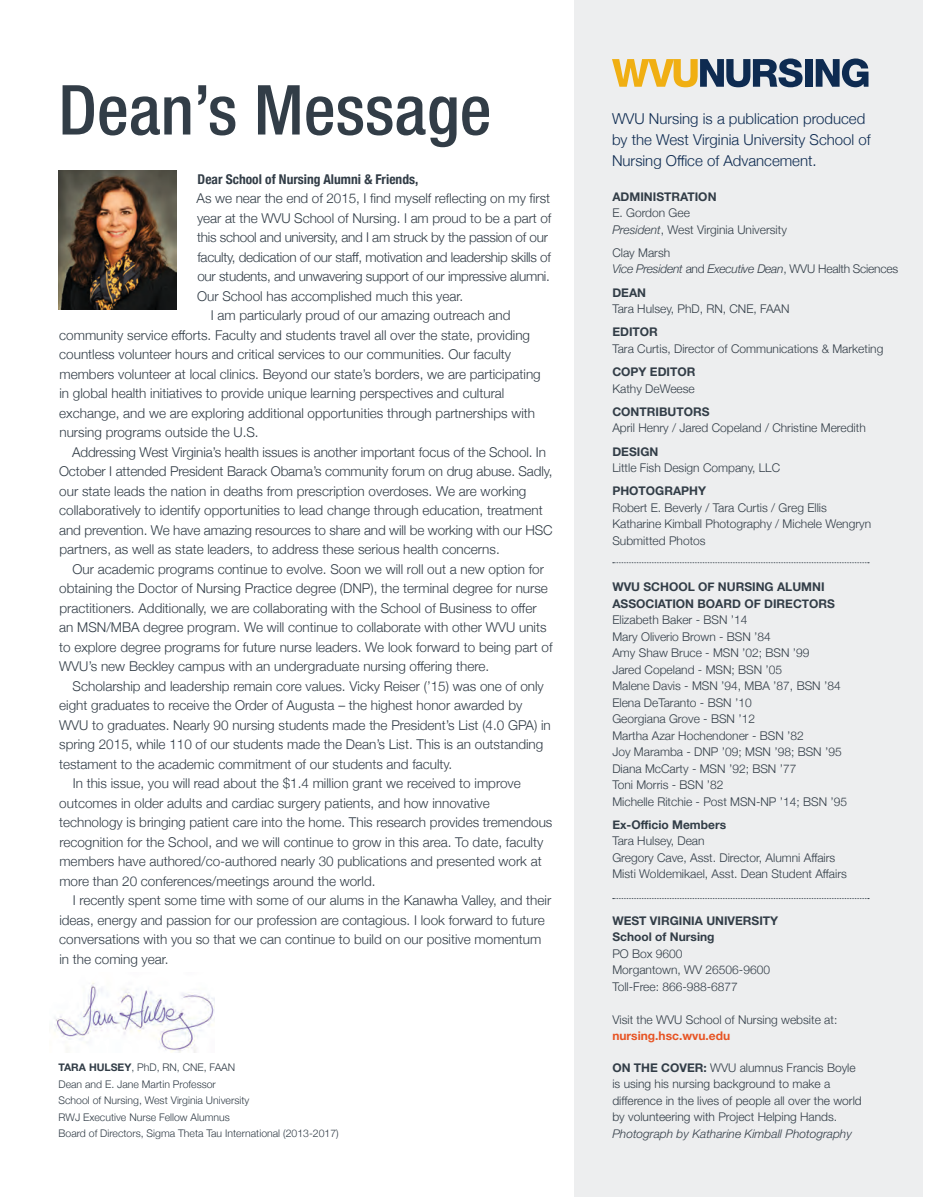
<style>
.page{position:relative;width:927px;height:1197px;background:#fff}
.page>*{position:absolute;margin:0;border:0;box-sizing:border-box;transform-origin:0 0}
.t1{font:500 condensed 69px "Helvetica Neue LT Std";color:#323d47}
.t2{font:300 15px/21px "Helvetica Neue";color:#0e2b51}
.t3{font:300 13.5px "Helvetica Neue";color:#323d47}
.t4{font:300 13.5px "Helvetica Neue";letter-spacing:-.02em;color:#323d47}
.t5{font:700 condensed 13.5px "Helvetica Neue";color:#323d47}
.t6{font:300 12px/16.5px "Helvetica Neue";color:#323d47}
.t7{font:300 12px/16.5px "Helvetica Neue LT Std";color:#323d47}
.t8{font:700 12px/16.5px "Helvetica Neue LT Std";color:#323d47}
.t9{font:700 12px/16.5px "Helvetica Neue";color:#323d47}
.t10{font:italic 300 12px "Helvetica Neue LT Std";color:#323d47}
.t11{font:700 12px "Helvetica Neue LT Std";color:#e75424}
.t12{font:300 10.5px/16.5px "Helvetica Neue";color:#323d47}
.s1{font-family:"Helvetica Neue LT Std";font-weight:700}
.s2{font-style:italic}
.s3{font-weight:700}
</style>
<div class="page">
<img style="left:54px;top:983px;width:160px;height:69px">
<img style="left:58px;top:171px;width:119px;height:139px">
<div style="left:574px;top:0;width:348px;height:1197px;background:#edeeef"></div>
<svg style="left:613px;top:562px;width:256px;height:1px"></svg>
<svg style="left:613px;top:898px;width:256px;height:1px"></svg>
<svg style="left:612px;top:59px;width:191px;height:28px"></svg>
<div style="left:805px;top:59px;width:7px;height:28px;background:#0e2b51"></div>
<svg style="left:816px;top:59px;width:52px;height:28px"></svg>
<h1 class="t1" style="left:58px;top:69px;width:435px">Dean’s Message</h1>
<p class="t5" style="left:198px;top:168px;width:222px">Dear School of Nursing Alumni &amp; Friends,</p>
<p class="t3" style="left:197px;top:188px;width:355px">As we near the end of 2015, I find myself reflecting on my first</p>
<p class="t3" style="left:197px;top:207px;width:356px">year at the WVU School of Nursing. I am proud to be a part of</p>
<p class="t4" style="left:197px;top:227px;width:352px">this school and university, and I am struck by the passion of our</p>
<p class="t4" style="left:197px;top:246px;width:355px">faculty, dedication of our staff, motivation and leadership skills of</p>
<p class="t4" style="left:197px;top:266px;width:354px">our students, and unwavering support of our impressive alumni.</p>
<p class="t3" style="left:197px;top:285px;width:268px">Our School has accomplished much this year.</p>
<p class="t3" style="left:211px;top:304px;width:301px">I am particularly proud of our amazing outreach and</p>
<p class="t3" style="left:59px;top:324px;width:472px">community service efforts. Faculty and students travel all over the state, providing</p>
<p class="t3" style="left:59px;top:343px;width:453px">countless volunteer hours and critical services to our communities. Our faculty</p>
<p class="t3" style="left:59px;top:363px;width:483px">members volunteer at local clinics. Beyond our state’s borders, we are participating</p>
<p class="t3" style="left:59px;top:382px;width:447px">in global health initiatives to provide unique learning perspectives and cultural</p>
<p class="t3" style="left:59px;top:402px;width:477px">exchange, and we are exploring additional opportunities through partnerships with</p>
<p class="t3" style="left:59px;top:421px;width:201px">nursing programs outside the U.S.</p>
<p class="t3" style="left:72px;top:441px;width:476px">Addressing West Virginia’s health issues is another important focus of the School. In</p>
<p class="t3" style="left:59px;top:460px;width:495px">October I attended President Barack Obama’s community forum on drug abuse. Sadly,</p>
<p class="t3" style="left:59px;top:480px;width:469px">our state leads the nation in deaths from prescription overdoses. We are working</p>
<p class="t3" style="left:59px;top:499px;width:485px">collaboratively to identify opportunities to lead change through education, treatment</p>
<p class="t3" style="left:59px;top:519px;width:495px">and prevention. We have amazing resources to share and will be working with our HSC</p>
<p class="t3" style="left:59px;top:538px;width:442px">partners, as well as state leaders, to address these serious health concerns.</p>
<p class="t3" style="left:73px;top:558px;width:473px">Our academic programs continue to evolve. Soon we will roll out a new option for</p>
<p class="t3" style="left:59px;top:577px;width:490px">obtaining the Doctor of Nursing Practice degree (DNP), the terminal degree for nurse</p>
<p class="t3" style="left:59px;top:597px;width:479px">practitioners. Additionally, we are collaborating with the School of Business to offer</p>
<p class="t3" style="left:59px;top:616px;width:489px">an MSN/MBA degree program. We will continue to collaborate with other WVU units</p>
<p class="t3" style="left:59px;top:636px;width:495px">to explore degree programs for future nurse leaders. We look forward to being part of</p>
<p class="t3" style="left:59px;top:655px;width:432px">WVU’s new Beckley campus with an undergraduate nursing offering there.</p>
<p class="t3" style="left:73px;top:675px;width:473px">Scholarship and leadership remain core values. Vicky Reiser (’15) was one of only</p>
<p class="t3" style="left:59px;top:694px;width:465px">eight graduates to receive the Order of Augusta – the highest honor awarded by</p>
<p class="t3" style="left:59px;top:714px;width:493px">WVU to graduates. Nearly 90 nursing students made the President’s List (4.0 GPA) in</p>
<p class="t3" style="left:59px;top:733px;width:486px">spring 2015, while 110 of our students made the Dean’s List. This is an outstanding</p>
<p class="t3" style="left:59px;top:753px;width:395px">testament to the academic commitment of our students and faculty.</p>
<p class="t3" style="left:73px;top:772px;width:450px">In this issue, you will read about the $1.4 million grant we received to improve</p>
<p class="t3" style="left:59px;top:792px;width:432px">outcomes in older adults and cardiac surgery patients, and how innovative</p>
<p class="t3" style="left:59px;top:811px;width:495px">technology is bringing patient care into the home. This research provides tremendous</p>
<p class="t3" style="left:59px;top:831px;width:485px">recognition for the School, and we will continue to grow in this area. To date, faculty</p>
<p class="t3" style="left:59px;top:850px;width:484px">members have authored/co-authored nearly 30 publications and presented work at</p>
<p class="t3" style="left:59px;top:870px;width:318px">more than 20 conferences/meetings around the world.</p>
<p class="t3" style="left:73px;top:889px;width:480px">I recently spent some time with some of our alums in the Kanawha Valley, and their</p>
<p class="t3" style="left:59px;top:909px;width:487px">ideas, energy and passion for our profession are contagious. I look forward to future</p>
<p class="t3" style="left:59px;top:928px;width:484px">conversations with you so that we can continue to build on our positive momentum</p>
<p class="t3" style="left:59px;top:948px;width:111px">in the coming year.</p>
<p class="t12" style="left:58px;top:1059px;width:282px"><span class="s1">TARA HULSEY</span>, PhD, RN, CNE, FAAN<br>Dean and E. Jane Martin Professor<br>School of Nursing, West Virginia University<br>RWJ Executive Nurse Fellow Alumnus<br>Board of Directors, Sigma Theta Tau International (2013-2017)</p>
<p class="t2" style="left:612px;top:107px;width:260px">WVU Nursing is a publication produced by the West Virginia University School of<br>Nursing Office of Advancement.</p>
<p class="t8" style="left:612px;top:188px;width:106px">ADMINISTRATION</p>
<p class="t6" style="left:612px;top:204px;width:176px">E. Gordon Gee<br><span class="s2">President</span>, West Virginia University</p>
<p class="t6" style="left:612px;top:244px;width:287px">Clay Marsh<br><span class="s2">Vice President</span> and <span class="s2">Executive Dean</span>, WVU Health Sciences</p>
<p class="t8" style="left:612px;top:284px;width:35px">DEAN</p>
<p class="t6" style="left:612px;top:300px;width:179px">Tara Hulsey, PhD, RN, CNE, FAAN</p>
<p class="t8" style="left:612px;top:323px;width:47px">EDITOR</p>
<p class="t6" style="left:612px;top:340px;width:273px">Tara Curtis, Director of Communications &amp; Marketing</p>
<p class="t8" style="left:612px;top:363px;width:85px">COPY EDITOR</p>
<p class="t6" style="left:612px;top:379px;width:84px">Kathy DeWeese</p>
<p class="t8" style="left:612px;top:403px;width:99px">CONTRIBUTORS</p>
<p class="t6" style="left:612px;top:419px;width:255px">April Henry / Jared Copeland / Christine Meredith</p>
<p class="t8" style="left:612px;top:443px;width:47px">DESIGN</p>
<p class="t6" style="left:612px;top:459px;width:169px">Little Fish Design Company, LLC</p>
<p class="t8" style="left:612px;top:482px;width:95px">PHOTOGRAPHY</p>
<p class="t6" style="left:612px;top:499px;width:260px">Robert E. Beverly / Tara Curtis / Greg Ellis<br>Katharine Kimball Photography / Michele Wengryn<br>Submitted Photos</p>
<p class="t9" style="left:612px;top:579px;width:224px">WVU SCHOOL OF NURSING ALUMNI<br>ASSOCIATION BOARD OF DIRECTORS</p>
<p class="t6" style="left:612px;top:611px;width:236px">Elizabeth Baker - BSN ’14<br>Mary Oliverio Brown - BSN ’84<br>Amy Shaw Bruce - MSN ’02; BSN ’99<br>Jared Copeland - MSN; BSN ’05<br>Malene Davis - MSN ’94, MBA ’87, BSN ’84<br>Elena DeTaranto - BSN ’10<br>Georgiana Grove - BSN ’12<br>Martha Azar Hochendoner - BSN ’82<br>Joy Maramba - DNP ’09; MSN ’98; BSN ’95<br>Diana McCarty - MSN ’92; BSN ’77<br>Toni Morris - BSN ’82<br>Michelle Ritchie - Post MSN-NP ’14; BSN ’95</p>
<p class="t9" style="left:612px;top:817px;width:115px">Ex-Officio Members</p>
<p class="t6" style="left:612px;top:832px;width:236px">Tara Hulsey, Dean<br>Gregory Cave, Asst. Director, Alumni Affairs<br>Misti Woldemikael, Asst. Dean Student Affairs</p>
<p class="t8" style="left:612px;top:912px;width:167px">WEST VIRGINIA UNIVERSITY<br>School of Nursing</p>
<p class="t6" style="left:612px;top:945px;width:159px">PO Box 9600<br>Morgantown, WV 26506-9600<br>Toll-Free: 866-988-6877</p>
<p class="t6" style="left:612px;top:1011px;width:226px">Visit the WVU School of Nursing website at:</p>
<p class="t11" style="left:612px;top:1029px;width:119px">nursing.hsc.wvu.edu</p>
<p class="t7" style="left:612px;top:1059px;width:251px"><span class="s3">ON THE COVER:</span> WVU alumnus Francis Boyle is using his nursing background to make a difference in the lives of people all over the world by volunteering with Project Helping Hands.</p>
<p class="t10" style="left:612px;top:1127px;width:241px">Photograph by Katharine Kimball Photography</p>
</div>
